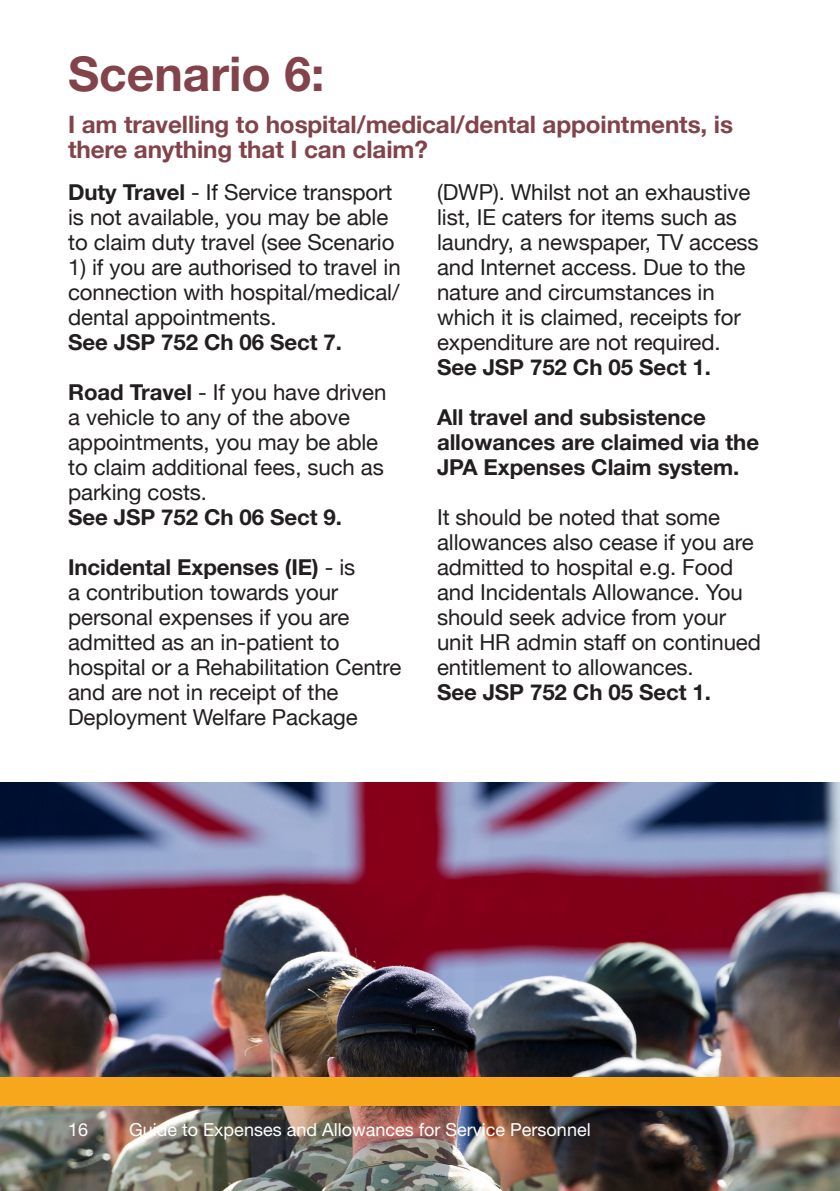
<style>
.page{position:relative;width:840px;height:1191px;background:#fff}
.page>*{position:absolute;margin:0;border:0;box-sizing:border-box;transform-origin:0 0}
.bold_24{font:700 48px "Helvetica Neue LT Std";color:#82434a}
.bold_13_spanned{font:700 24px/25px "Helvetica Neue";letter-spacing:-.005em;color:#82434a}
.t1{font:22px/25px "Helvetica Neue";letter-spacing:-.005em;color:#231f20}
.t2{font:700 22px/25px "Helvetica Neue LT Std";letter-spacing:-.005em;color:#231f20}
.t3{font:18px "Helvetica Neue LT Std";color:#fff}
.s1{font-family:"Helvetica Neue LT Std";font-weight:700}
</style>
<div class="page">
<img style="left:0;top:782px;width:839px;height:409px">
<div style="left:0;top:1077px;width:839px;height:29px;background:#f7a71c"></div>
<p class="bold_24" style="left:68px;top:44px;width:258px">Scenario 6:</p>
<p class="bold_13_spanned" style="left:68px;top:113px;width:666px">I am travelling to hospital/medical/dental appointments, is there anything that I can claim?</p>
<p class="t1" style="left:68px;top:181px;width:327px"><span class="s1">Duty Travel</span> - If Service transport is not available, you may be able to claim duty travel (see Scenario</p>
<p class="t1" style="left:68px;top:256px;width:334px;text-align:justify">1) if you are authorised to travel in connection with hospital/medical/ dental appointments.</p>
<p class="t2" style="left:68px;top:329px;width:275px">See JSP 752 Ch 06 Sect 7.</p>
<p class="t1" style="left:68px;top:381px;width:319px"><span class="s1">Road Travel</span> - If you have driven a vehicle to any of the above appointments, you may be able to claim additional fees, such as parking costs.</p>
<p class="t2" style="left:68px;top:504px;width:275px">See JSP 752 Ch 06 Sect 9.</p>
<p class="t1" style="left:68px;top:556px;width:334px"><span class="s1">Incidental Expenses (IE)</span> - is<br>a contribution towards your personal expenses if you are admitted as an in-patient to hospital or a Rehabilitation Centre and are not in receipt of the<br>Deployment Welfare Package</p>
<p class="t1" style="left:437px;top:181px;width:323px">(DWP). Whilst not an exhaustive list, IE caters for items such as laundry, a newspaper, TV access and Internet access. Due to the nature and circumstances in which it is claimed, receipts for expenditure are not required.</p>
<p class="t2" style="left:437px;top:354px;width:275px">See JSP 752 Ch 05 Sect 1.</p>
<p class="t2" style="left:437px;top:404px;width:323px">All travel and subsistence allowances are claimed via the<br>JPA Expenses Claim system.</p>
<p class="t1" style="left:437px;top:506px;width:325px">It should be noted that some allowances also cease if you are admitted to hospital e.g. Food and Incidentals Allowance. You should seek advice from your unit HR admin staff on continued entitlement to allowances.</p>
<p class="t2" style="left:437px;top:679px;width:275px">See JSP 752 Ch 05 Sect 1.</p>
<p class="t3" style="left:68px;top:1118px;width:22px">16</p>
<p class="t3" style="left:129px;top:1118px;width:462px">Guide to Expenses and Allowances for Service Personnel</p>
</div>
